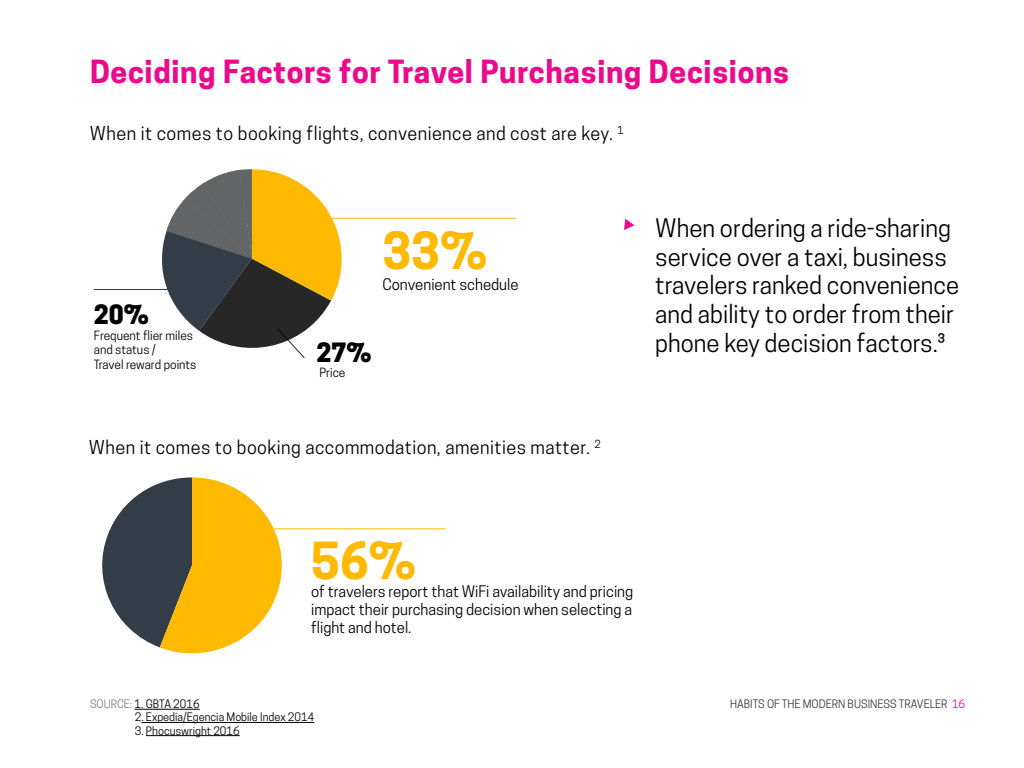
<style>
.page{position:relative;width:1024px;height:768px;background:#fff}
.page>*{position:absolute;margin:0;border:0;box-sizing:border-box;transform-origin:0 0}
.t1{font:700 48px "Cooper Hewitt";color:#ffb900}
.t2{font:700 30px "Cooper Hewitt";letter-spacing:.025em;color:#ea0b8c}
.t3{font:800 25px "Cooper Hewitt";color:#000}
.t4{font:24px/28.8px "Cooper Hewitt";color:#000}
.t5{font:18px "Cooper Hewitt";letter-spacing:.025em;color:#000}
.t6{font:15px/18px "Cooper Hewitt";color:#000;text-align:justify}
.t7{font:12px/14.4px "Cooper Hewitt";color:#000}
.t8{font:11px "Cooper Hewitt";color:#000}
.t9{font:11px "Cooper Hewitt";color:#333d47}
.s1{color:#808080}
.s2{color:#ea0b8c}
</style>
<div class="page">
<hr style="left:135px;top:709px;width:65px;height:1px;background:#000">
<hr style="left:141px;top:722px;width:173px;height:1px;background:#000">
<hr style="left:146px;top:735px;width:94px;height:1px;background:#000">
<hr style="left:316px;top:218px;width:200px;height:1px;background:#ffba00">
<svg style="left:102px;top:477px;width:180px;height:176px"></svg>
<hr style="left:245px;top:528px;width:200px;height:1px;background:#ffba00">
<svg style="left:162px;top:169px;width:180px;height:189px"></svg>
<hr style="left:94px;top:289px;width:85px;height:1px;background:#333d47">
<svg style="left:624px;top:219px;width:11px;height:11px"></svg>
<p class="t2" style="left:90px;top:53px;width:701px">Deciding Factors for Travel Purchasing Decisions</p>
<p class="t5" style="left:90px;top:123px;width:535px">When it comes to booking flights, convenience and cost are key. <sup>1</sup></p>
<p class="t3" style="left:94px;top:299px;width:56px">20%</p>
<p class="t7" style="left:94px;top:328px;width:104px">Frequent flier miles and status /<br>Travel reward points</p>
<h1 class="t1" style="left:382px;top:222px;width:106px">33%</h1>
<p class="t6" style="left:382px;top:276px;width:138px">Convenient schedule</p>
<p class="t3" style="left:316px;top:338px;width:56px">27%</p>
<p class="t7" style="left:320px;top:365px;width:28px">Price</p>
<p class="t5" style="left:89px;top:437px;width:513px">When it comes to booking accommodation, amenities matter. <sup>2</sup></p>
<p class="t4" style="left:655px;top:213px;width:305px">When ordering a ride-sharing service over a taxi, business travelers ranked convenience and ability to order from their phone key decision factors.³</p>
<h1 class="t1" style="left:311px;top:533px;width:106px">56%</h1>
<p class="t6" style="left:311px;top:583px;width:323px">of travelers report that WiFi availability and pricing impact their purchasing decision when selecting a flight and hotel.</p>
<p class="t8" style="left:90px;top:698px;width:111px"><span class="s1">SOURCE:</span> 1. GBTA 2016</p>
<p class="t8" style="left:135px;top:711px;width:181px">2. Expedia/Egencia Mobile Index 2014</p>
<p class="t8" style="left:135px;top:724px;width:106px">3. Phocuswright 2016</p>
<p class="t9" style="left:730px;top:698px;width:237px">HABITS OF THE MODERN BUSINESS TRAVELER <span class="s2">16</span></p>
</div>
